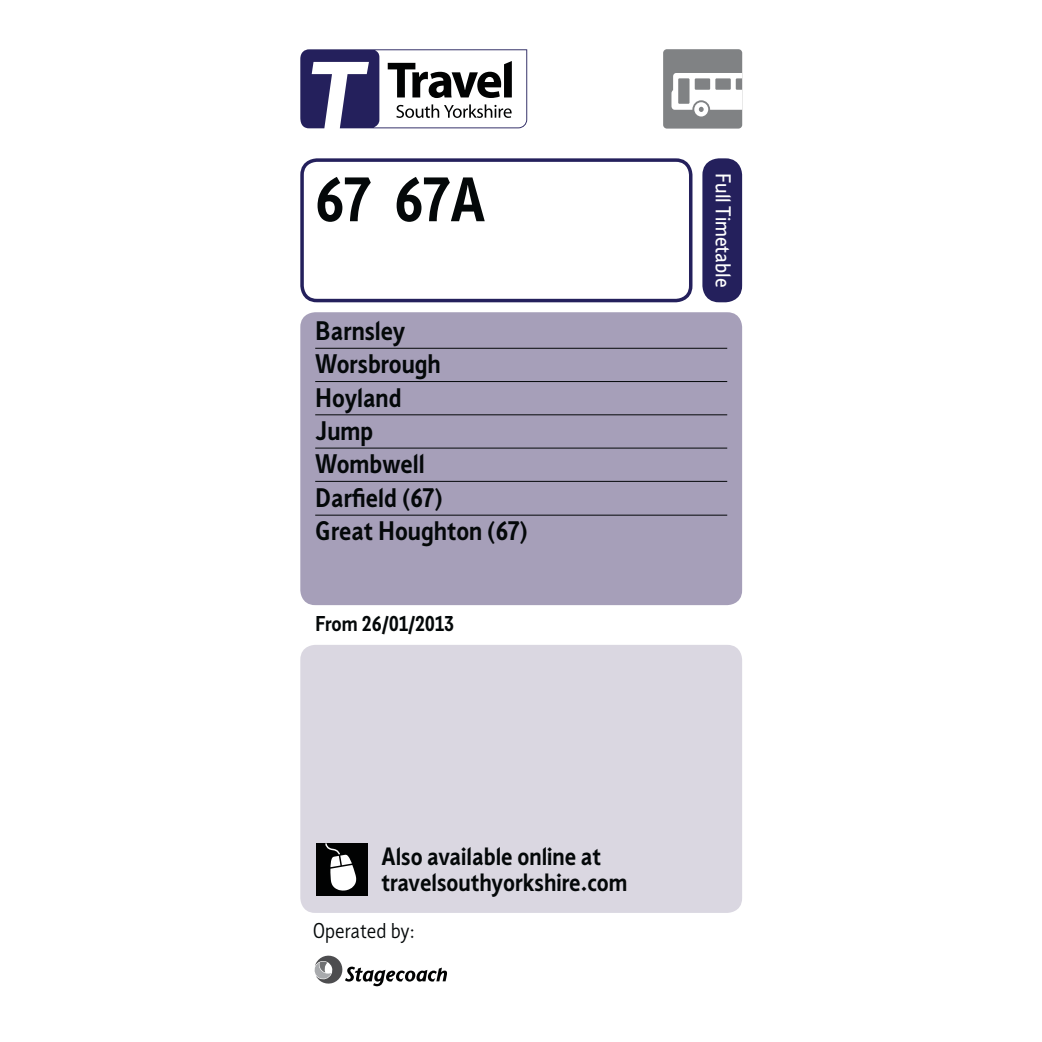
<style>
.page{position:relative;width:1042px;height:1042px;background:#fff}
.page>*{position:absolute;margin:0;border:0;box-sizing:border-box;transform-origin:0 0}
.t1{font:700 61.25px "Sheffield Sans 2";color:#040809}
.t2{font:700 26.25px/33.2px "Sheffield Sans 2";color:#040809}
.t3{font:700 24.5px/26.2px "Sheffield Sans 2";color:#040809}
.t4{font:700 21px "Sheffield Sans 2";color:#040809}
.t5{font:21px "Sheffield Sans 2";color:#fff}
.t6{font:300 21px "Sheffield Sans 2";color:#040809}
</style>
<div class="page">
<div style="left:300px;top:158px;width:392px;height:144px;border:4px solid #24205c;border-radius:15px"></div>
<div style="left:704px;top:160px;width:36px;height:140px;background:#24205c;border-radius:15px"></div>
<div style="left:702px;top:158px;width:40px;height:144px;border:4px solid #24205c;border-radius:15px"></div>
<div style="left:663px;top:49px;width:79px;height:79px;background:#808284;border-radius:4px"></div>
<svg style="left:671px;top:73px;width:71px;height:43px"></svg>
<svg style="left:300px;top:49px;width:227px;height:79px"></svg>
<div style="left:300px;top:312px;width:442px;height:293px;background:#a69fb9;border-radius:15px"></div>
<div style="left:300px;top:644px;width:442px;height:268px;background:#dad7e1;border-radius:15px"></div>
<hr style="left:315px;top:348px;width:412px;height:1px;background:#040809">
<hr style="left:315px;top:381px;width:412px;height:1px;background:#040809">
<hr style="left:315px;top:414px;width:412px;height:1px;background:#040809">
<hr style="left:315px;top:447px;width:412px;height:1px;background:#040809">
<hr style="left:315px;top:481px;width:412px;height:1px;background:#040809">
<svg style="left:314px;top:955px;width:133px;height:31px"></svg>
<div style="left:316px;top:843px;width:51px;height:52px;background:#010202"></div>
<svg style="left:325px;top:843px;width:31px;height:48px"></svg>
<hr style="left:315px;top:514px;width:412px;height:1px;background:#040809">
<h1 class="t1" style="left:315px;top:177px;width:172px">67 67A</h1>
<p class="t2" style="left:315px;top:317px;width:214px">Barnsley<br>Worsbrough<br>Hoyland<br>Jump<br>Wombwell<br>Darfield (67)<br>Great Houghton (67)</p>
<p class="t4" style="left:315px;top:615px;width:140px">From 26/01/2013</p>
<p class="t3" style="left:381px;top:845px;width:247px">Also available online at travelsouthyorkshire.com</p>
<p class="t6" style="left:313px;top:917px;width:104px">Operated by:</p>
<p class="t5" style="left:730px;top:173px;width:116px;rotate:90deg">Full Timetable</p>
</div>
